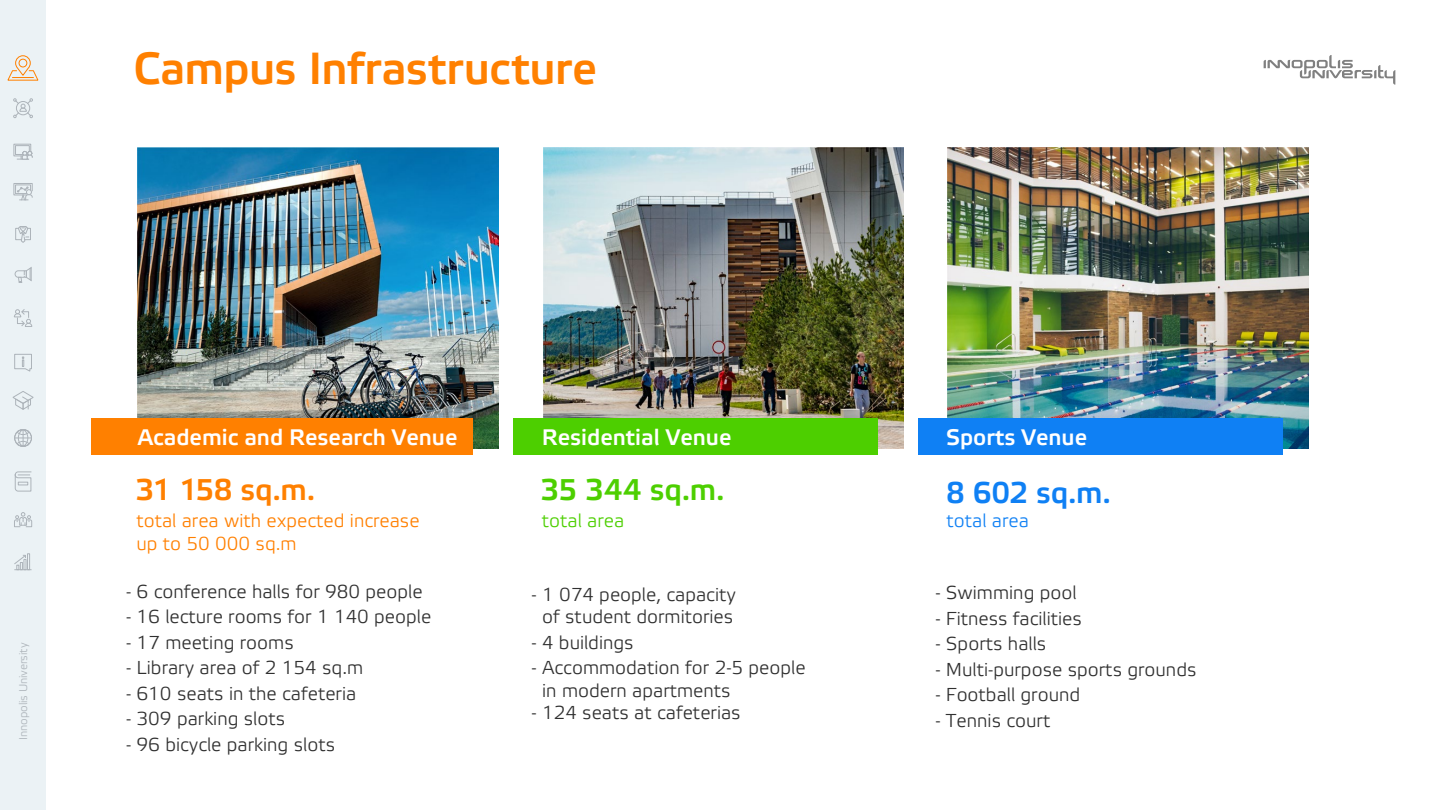
<style>
.page{position:relative;width:1440px;height:810px;background:#fff}
.page>*{position:absolute;margin:0;border:0;box-sizing:border-box;transform-origin:0 0}
.t1{font:45px "Elektra Medium Pro";letter-spacing:-.01em;color:#ff8000}
.t2{font:30px "Elektra Medium Pro";letter-spacing:-.005em;color:#4dcf00}
.t3{font:30px "Elektra Medium Pro";letter-spacing:-.03em;color:#ff8000}
.t4{font:30px "Elektra Medium Pro";color:#0f80f4}
.t5{font:22.5px "Elektra Medium Pro";color:#fff}
.t6{font:18.75px/22.5px "Elektra Light Pro";color:#303030;text-align:center}
.t7{font:18.75px/22.5px "Elektra Light Pro";color:#ff8000}
.t8{font:18.75px "Elektra Light Pro";color:#4dcf00}
.t9{font:18.75px "Elektra Light Pro";color:#0f80f4}
.t10{font:11.25px "Elektra Light Pro";letter-spacing:-.015em;color:#adb4ba}
</style>
<div class="page">
<img style="left:948px;top:147px;width:360px;height:301px">
<div style="left:918px;top:418px;width:364px;height:37px;background:#0f80f4"></div>
<img style="left:138px;top:147px;width:360px;height:301px">
<img style="left:543px;top:147px;width:360px;height:301px">
<div style="left:91px;top:418px;width:381px;height:37px;background:#ff8000"></div>
<div style="left:513px;top:418px;width:365px;height:37px;background:#4dcf00"></div>
<svg style="left:1264px;top:55px;width:131px;height:30px"></svg>
<div style="left:0;top:0;width:45px;height:810px;background:#ebf2f5"></div>
<svg style="left:7px;top:55px;width:32px;height:26px"></svg>
<div style="left:27px;top:554px;width:3px;height:16px;border:1px solid #adb4ba"></div>
<svg style="left:14px;top:555px;width:17px;height:16px"></svg>
<svg style="left:14px;top:512px;width:18px;height:15px"></svg>
<svg style="left:15px;top:472px;width:16px;height:19px"></svg>
<svg style="left:14px;top:429px;width:18px;height:18px"></svg>
<svg style="left:12px;top:391px;width:22px;height:19px"></svg>
<svg style="left:14px;top:354px;width:18px;height:18px"></svg>
<svg style="left:14px;top:144px;width:17px;height:12px"></svg>
<div style="left:15px;top:145px;width:14px;height:10px;background:#ebf2f5;border:1px solid #adb4ba"></div>
<svg style="left:17px;top:151px;width:16px;height:9px"></svg>
<svg style="left:15px;top:226px;width:16px;height:17px"></svg>
<svg style="left:13px;top:99px;width:20px;height:19px"></svg>
<svg style="left:14px;top:309px;width:18px;height:18px"></svg>
<svg style="left:14px;top:183px;width:19px;height:18px"></svg>
<svg style="left:15px;top:267px;width:17px;height:16px"></svg>
<h1 class="t1" style="left:134px;top:44px;width:465px">Campus Infrastructure</h1>
<p class="t10" style="left:17px;top:740px;width:98px;rotate:-90deg">Innopolis University</p>
<p class="t5" style="left:138px;top:425px;width:321px">Academic and Research Venue</p>
<p class="t5" style="left:542px;top:425px;width:191px">Residential Venue</p>
<h2 class="t3" style="left:135px;top:473px;width:181px">31 158 sq.m.</h2>
<h2 class="t2" style="left:541px;top:473px;width:185px">35 344 sq.m.</h2>
<p class="t7" style="left:136px;top:510px;width:285px">total area with expected increase up to 50 000 sq.m</p>
<p class="t8" style="left:542px;top:511px;width:84px">total area</p>
<p class="t6" style="left:126px;top:581px;width:298px">- 6 conference halls for 980 people</p>
<p class="t6" style="left:126px;top:606px;width:307px">- 16 lecture rooms for 1 140 people</p>
<p class="t6" style="left:126px;top:632px;width:169px">- 17 meeting rooms</p>
<p class="t6" style="left:126px;top:657px;width:239px">- Library area of 2 154 sq.m</p>
<p class="t6" style="left:126px;top:683px;width:232px">- 610 seats in the cafeteria</p>
<p class="t6" style="left:126px;top:708px;width:161px">- 309 parking slots</p>
<p class="t6" style="left:126px;top:734px;width:211px">- 96 bicycle parking slots</p>
<p class="t6" style="left:532px;top:584px;width:206px">- 1 074 people, capacity of student dormitories</p>
<p class="t6" style="left:532px;top:632px;width:104px">- 4 buildings</p>
<p class="t6" style="left:542px;top:657px;width:265px;text-align:left;text-indent:-11px">- Accommodation for 2-5 people in modern apartments</p>
<p class="t6" style="left:532px;top:702px;width:211px">- 124 seats at cafeterias</p>
<p class="t5" style="left:946px;top:425px;width:143px">Sports Venue</p>
<h2 class="t4" style="left:946px;top:476px;width:166px">8 602 sq.m.</h2>
<p class="t9" style="left:947px;top:511px;width:84px">total area</p>
<p class="t6" style="left:935px;top:582px;width:143px">- Swimming pool</p>
<p class="t6" style="left:935px;top:608px;width:148px">- Fitness facilities</p>
<p class="t6" style="left:935px;top:633px;width:112px">- Sports halls</p>
<p class="t6" style="left:935px;top:659px;width:263px">- Multi-purpose sports grounds</p>
<p class="t6" style="left:935px;top:684px;width:146px">- Football ground</p>
<p class="t6" style="left:935px;top:710px;width:116px">- Tennis court</p>
</div>
